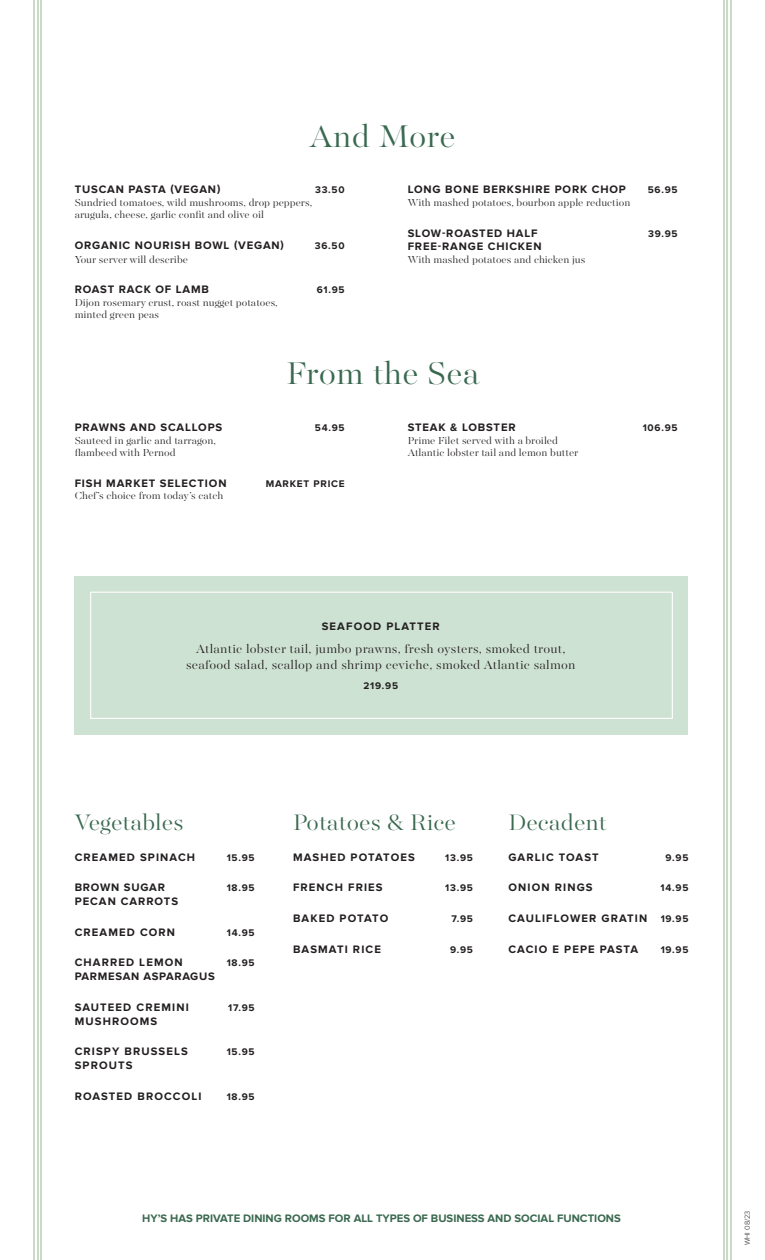
<style>
.page{position:relative;width:765px;height:1260px;background:#fff}
.page>*{position:absolute;margin:0;border:0;box-sizing:border-box;transform-origin:0 0}
._2a__Category{font:300 35px "Majesti Banner";letter-spacing:.005em;color:#3a6950}
._3bb__Menu_item_name{font:300 25px "Majesti Banner";color:#3a6950}
._3d__Menu_item_Descr{font:300 13.75px/16.5px "Majesti Banner";letter-spacing:.015em;color:#231f20;text-align:center}
._3c__Menu_item_descr{font:300 11.25px/12.5px "Majesti Banner";color:#231f20}
._3bb__Menu_item_name-2{font:700 11.25px "Proxima Nova";letter-spacing:.1em;color:#231f20}
._3b__Menu_item_name{font:700 11.25px "Proxima Nova";letter-spacing:.075em;color:#231f20}
._3b__Menu_item_name-2{font:700 11.25px "Proxima Nova";color:#3a6950}
._3d__Menu_item_Descr-2{font:300 11.25px "Majesti Banner";color:#231f20}
._3b__Menu_item_name-3{font:300 11.25px "Majesti Banner";color:#231f20}
._3bb__Menu_item_name-3{font:700 11.25px "Proxima Nova";letter-spacing:.06em;color:#231f20}
._3b__Menu_item_name-4{font:700 11.25px "Proxima Nova";letter-spacing:.1em;color:#231f20}
._3bb__Menu_item_name-4{font:700 11.25px "Proxima Nova";letter-spacing:.07em;color:#231f20}
._3bb__Menu_item_name-5{font:700 10px "Proxima Nova";letter-spacing:.075em;color:#231f20}
._3b__Menu_item_name-5{font:700 10px "Proxima Nova";letter-spacing:.075em;color:#231f20}
.t1{font:300 7.5px "Proxima Nova";color:#231f20}
.s1{font-size:10px}
</style>
<div class="page">
<hr style="left:723px;top:0;width:2px;height:1260px;background:#c9dbc7">
<hr style="left:727px;top:0;width:1px;height:1260px;background:#c9dbc7">
<hr style="left:730px;top:0;width:1px;height:1260px;background:#c9dbc7">
<hr style="left:34px;top:0;width:1px;height:1260px;background:#c9dbc7">
<hr style="left:37px;top:0;width:1px;height:1260px;background:#c9dbc7">
<hr style="left:41px;top:0;width:1px;height:1260px;background:#c9dbc7">
<div style="left:74px;top:576px;width:614px;height:159px;background:#cee2d3"></div>
<div style="left:90px;top:592px;width:583px;height:127px;border:1px solid #fff"></div>
<p class="_2a__Category" style="left:310px;top:113px;width:147px">And More</p>
<p class="_3b__Menu_item_name" style="left:75px;top:183px;width:147px">TUSCAN PASTA (VEGAN)</p>
<p class="_3b__Menu_item_name-5" style="left:315px;top:184px;width:31px">33.50</p>
<p class="_3c__Menu_item_descr" style="left:75px;top:197px;width:239px">Sundried tomatoes, wild mushrooms, drop peppers, arugula, cheese, garlic confit and olive oil</p>
<p class="_3b__Menu_item_name" style="left:75px;top:239px;width:211px">ORGANIC NOURISH BOWL (VEGAN)</p>
<p class="_3b__Menu_item_name-5" style="left:315px;top:240px;width:31px">36.50</p>
<p class="_3b__Menu_item_name-3" style="left:75px;top:252px;width:115px">Your server will describe</p>
<p class="_3b__Menu_item_name" style="left:75px;top:283px;width:136px">ROAST RACK OF LAMB</p>
<p class="_3b__Menu_item_name-5" style="left:317px;top:284px;width:29px">61.95</p>
<p class="_3c__Menu_item_descr" style="left:75px;top:297px;width:205px">Dijon rosemary crust, roast nugget potatoes, minted green peas</p>
<p class="_3b__Menu_item_name" style="left:408px;top:183px;width:220px">LONG BONE BERKSHIRE PORK CHOP</p>
<p class="_3b__Menu_item_name-5" style="left:648px;top:184px;width:31px">56.95</p>
<p class="_3c__Menu_item_descr" style="left:408px;top:197px;width:224px">With mashed potatoes, bourbon apple reduction</p>
<p class="_3b__Menu_item_name" style="left:408px;top:226px;width:131px">SLOW-ROASTED HALF</p>
<p class="_3b__Menu_item_name-5" style="left:648px;top:227px;width:31px">39.95</p>
<p class="_3b__Menu_item_name" style="left:408px;top:240px;width:135px">FREE-RANGE CHICKEN</p>
<p class="_3c__Menu_item_descr" style="left:408px;top:254px;width:179px">With mashed potatoes and chicken jus</p>
<p class="_2a__Category" style="left:286px;top:351px;width:195px">From the Sea</p>
<p class="_3b__Menu_item_name" style="left:75px;top:421px;width:149px">PRAWNS AND SCALLOPS</p>
<p class="_3b__Menu_item_name-5" style="left:315px;top:422px;width:31px">54.95</p>
<p class="_3c__Menu_item_descr" style="left:75px;top:435px;width:143px">Sauteed in garlic and tarragon, flambeed with Pernod</p>
<p class="_3b__Menu_item_name" style="left:75px;top:477px;width:153px">FISH MARKET SELECTION</p>
<p class="_3b__Menu_item_name-5" style="left:266px;top:478px;width:80px">MARKET PRICE</p>
<p class="_3d__Menu_item_Descr-2" style="left:75px;top:489px;width:150px">Chef’s choice from today’s catch</p>
<p class="_3b__Menu_item_name" style="left:408px;top:421px;width:109px">STEAK &amp; LOBSTER</p>
<p class="_3b__Menu_item_name-5" style="left:643px;top:422px;width:36px">106.95</p>
<p class="_3c__Menu_item_descr" style="left:408px;top:435px;width:172px">Prime Filet served with a broiled<br>Atlantic lobster tail and lemon butter</p>
<p class="_3b__Menu_item_name-4" style="left:322px;top:620px;width:120px">SEAFOOD PLATTER</p>
<p class="_3d__Menu_item_Descr" style="left:186px;top:641px;width:391px">Atlantic lobster tail, jumbo prawns, fresh oysters, smoked trout, seafood salad, scallop and shrimp ceviche, smoked Atlantic salmon</p>
<p class="_3b__Menu_item_name-5" style="left:364px;top:680px;width:36px">219.95</p>
<p class="_3bb__Menu_item_name" style="left:75px;top:806px;width:110px">Vegetables</p>
<p class="_3bb__Menu_item_name-2" style="left:75px;top:851px;width:122px">CREAMED SPINACH</p>
<p class="_3bb__Menu_item_name-5" style="left:227px;top:852px;width:29px">15.95</p>
<p class="_3bb__Menu_item_name-4" style="left:75px;top:881px;width:92px">BROWN SUGAR</p>
<p class="_3bb__Menu_item_name-5" style="left:227px;top:882px;width:29px">18.95</p>
<p class="_3bb__Menu_item_name-2" style="left:75px;top:895px;width:105px">PECAN CARROTS</p>
<p class="_3bb__Menu_item_name-2" style="left:75px;top:926px;width:102px">CREAMED CORN</p>
<p class="_3bb__Menu_item_name-5" style="left:227px;top:927px;width:29px">14.95</p>
<p class="_3bb__Menu_item_name-2" style="left:75px;top:956px;width:110px">CHARRED LEMON</p>
<p class="_3bb__Menu_item_name-5" style="left:227px;top:957px;width:29px">18.95</p>
<p class="_3bb__Menu_item_name-3" style="left:75px;top:970px;width:142px">PARMESAN ASPARAGUS</p>
<p class="_3bb__Menu_item_name-2" style="left:75px;top:1001px;width:116px">SAUTEED CREMINI</p>
<p class="_3bb__Menu_item_name-5" style="left:228px;top:1002px;width:28px">17.95</p>
<p class="_3bb__Menu_item_name-2" style="left:75px;top:1014px;width:84px">MUSHROOMS</p>
<p class="_3bb__Menu_item_name-2" style="left:75px;top:1045px;width:115px">CRISPY BRUSSELS</p>
<p class="_3bb__Menu_item_name-5" style="left:227px;top:1046px;width:29px">15.95</p>
<p class="_3bb__Menu_item_name-2" style="left:75px;top:1059px;width:59px">SPROUTS</p>
<p class="_3bb__Menu_item_name-2" style="left:75px;top:1089px;width:128px">ROASTED BROCCOLI</p>
<p class="_3bb__Menu_item_name-5" style="left:227px;top:1090px;width:29px">18.95</p>
<p class="_3bb__Menu_item_name" style="left:293px;top:806px;width:164px">Potatoes &amp; Rice</p>
<p class="_3bb__Menu_item_name-2" style="left:293px;top:851px;width:123px">MASHED POTATOES</p>
<p class="_3bb__Menu_item_name-5" style="left:445px;top:852px;width:29px">13.95</p>
<p class="_3bb__Menu_item_name-2" style="left:293px;top:881px;width:91px">FRENCH FRIES</p>
<p class="_3bb__Menu_item_name-5" style="left:445px;top:882px;width:29px">13.95</p>
<p class="_3bb__Menu_item_name-2" style="left:293px;top:912px;width:97px">BAKED POTATO</p>
<p class="_3bb__Menu_item_name-5" style="left:452px;top:913px;width:23px">7.95</p>
<p class="_3bb__Menu_item_name-2" style="left:293px;top:942px;width:89px">BASMATI RICE</p>
<p class="_3bb__Menu_item_name-5" style="left:450px;top:944px;width:24px">9.95</p>
<p class="_3bb__Menu_item_name" style="left:508px;top:806px;width:100px">Decadent</p>
<p class="_3bb__Menu_item_name-2" style="left:508px;top:851px;width:92px">GARLIC TOAST</p>
<p class="_3bb__Menu_item_name-5" style="left:666px;top:852px;width:24px">9.95</p>
<p class="_3bb__Menu_item_name-2" style="left:508px;top:881px;width:86px">ONION RINGS</p>
<p class="_3bb__Menu_item_name-5" style="left:661px;top:882px;width:29px">14.95</p>
<p class="_3bb__Menu_item_name-2" style="left:508px;top:912px;width:182px">CAULIFLOWER GRATIN <span class="s1">19.95</span></p>
<p class="_3bb__Menu_item_name-2" style="left:508px;top:942px;width:131px">CACIO E PEPE PASTA</p>
<p class="_3bb__Menu_item_name-5" style="left:661px;top:944px;width:29px">19.95</p>
<p class="_3b__Menu_item_name-2" style="left:142px;top:1212px;width:480px">HY’S HAS PRIVATE DINING ROOMS FOR ALL TYPES OF BUSINESS AND SOCIAL FUNCTIONS</p>
<p class="t1" style="left:744px;top:1245px;width:36px;rotate:-90deg">WHI 08/23</p>
</div>
